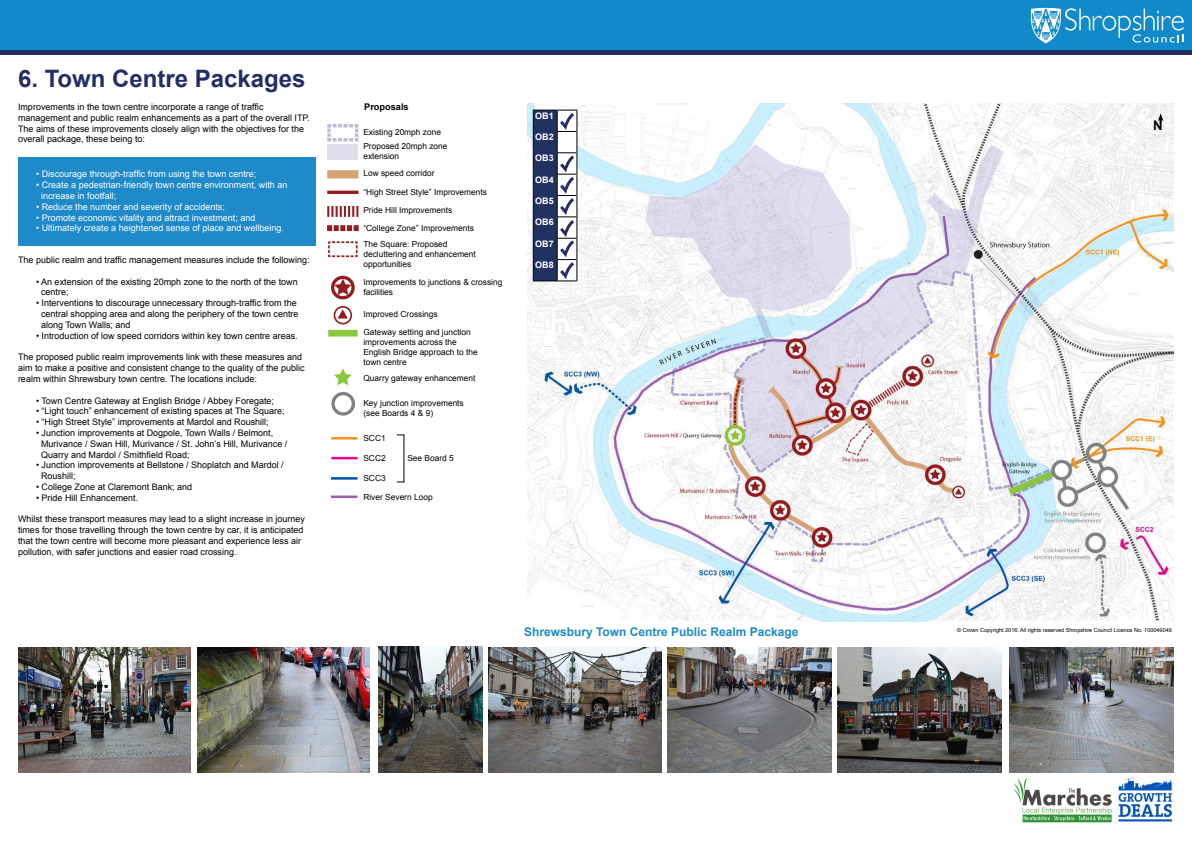
<style>
.page{position:relative;width:1192px;height:842px;background:#fff}
.page>*{position:absolute;margin:0;border:0;box-sizing:border-box;transform-origin:0 0}
.t1{font:700 24px "Arial";color:#242e64}
.t2{font:700 13.3px "Arial";color:#000}
.t3{font:700 12px "Arial";color:#1e8ac9}
.t4{font:700 9.2px "Arial";color:#000}
.t5{font:9px/10.8px "Arial";color:#000}
.t6{font:9px/10.8px "Arial";color:#fff}
.t7{font:700 9px "Arial";color:#fff}
.t8{font:8.35px/10.1px "Arial";color:#000}
.t9{font:5.5px "Arial";color:#000}
</style>
<div class="page">
<img style="left:1010px;top:647px;width:164px;height:125px">
<img style="left:838px;top:647px;width:164px;height:125px">
<img style="left:667px;top:647px;width:164px;height:125px">
<img style="left:489px;top:647px;width:172px;height:125px">
<img style="left:197px;top:647px;width:173px;height:125px">
<img style="left:18px;top:647px;width:172px;height:125px">
<img style="left:378px;top:647px;width:104px;height:125px">
<img style="left:527px;top:103px;width:647px;height:519px">
<hr style="left:327px;top:191px;width:31px;height:3px;background:#971b1e">
<hr style="left:331px;top:496px;width:26px;height:2px;background:#9960b1">
<svg style="left:327px;top:225px;width:32px;height:6px"></svg>
<svg style="left:327px;top:206px;width:31px;height:11px"></svg>
<div style="left:328px;top:145px;width:30px;height:15px;background:#dedeed"></div>
<div style="left:331px;top:276px;width:24px;height:23px;border:3px solid #971b1e;border-radius:50%"></div>
<svg style="left:333px;top:394px;width:20px;height:20px"></svg>
<div style="left:331px;top:392px;width:24px;height:24px;border:3px solid #818284;border-radius:50%"></div>
<svg style="left:334px;top:279px;width:17px;height:16px"></svg>
<svg style="left:328px;top:241px;width:30px;height:17px"></svg>
<svg style="left:334px;top:368px;width:18px;height:17px"></svg>
<div style="left:328px;top:330px;width:29px;height:7px;background:#8cc740"></div>
<hr style="left:331px;top:437px;width:26px;height:2px;background:#f8931d">
<hr style="left:331px;top:457px;width:26px;height:2px;background:#ed008c">
<hr style="left:331px;top:477px;width:26px;height:3px;background:#0054a5">
<svg style="left:327px;top:124px;width:32px;height:18px"></svg>
<svg style="left:334px;top:307px;width:17px;height:17px"></svg>
<div style="left:334px;top:306px;width:18px;height:18px;border:2px solid #961c1f;border-radius:50%"></div>
<svg style="left:337px;top:309px;width:11px;height:9px"></svg>
<div style="left:327px;top:170px;width:31px;height:9px;background:#d6a378"></div>
<svg style="left:1158px;top:108px;width:10px;height:14px"></svg>
<img style="left:1115px;top:777px;width:58px;height:45px">
<img style="left:1013px;top:778px;width:98px;height:44px">
<div style="left:18px;top:157px;width:297px;height:89px;background:#1e8ac9"></div>
<div style="left:0;top:0;width:1192px;height:51px;background:#108ac9"></div>
<hr style="left:0;top:51px;width:1192px;height:4px;background:#252e64">
<svg style="left:1031px;top:8px;width:153px;height:35px"></svg>
<svg style="left:533px;top:110px;width:44px;height:174px"></svg>
<h1 class="t1" style="left:18px;top:62px;width:289px">6. Town Centre Packages</h1>
<p class="t5" style="left:18px;top:102px;width:294px">Improvements in the town centre incorporate a range of traffic management and public realm enhancements as a part of the overall ITP.<br>The aims of these improvements closely align with the objectives for the overall package, these being to:</p>
<p class="t6" style="left:36px;top:169px;width:222px">• Discourage through-traffic from using the town centre;</p>
<p class="t6" style="left:41px;top:180px;width:248px;text-indent:-5px">• Create a pedestrian-friendly town centre environment, with an increase in footfall;</p>
<p class="t6" style="left:36px;top:201px;width:190px">• Reduce the number and severity of accidents;</p>
<p class="t6" style="left:36px;top:212px;width:221px">• Promote economic vitality and attract investment; and</p>
<p class="t6" style="left:36px;top:223px;width:249px">• Ultimately create a heightened sense of place and wellbeing.</p>
<p class="t5" style="left:18px;top:255px;width:293px">The public realm and traffic management measures include the following:</p>
<p class="t5" style="left:41px;top:276px;width:258px;text-indent:-5px">• An extension of the existing 20mph zone to the north of the town centre;</p>
<p class="t5" style="left:41px;top:298px;width:259px;text-indent:-5px">• Interventions to discourage unnecessary through-traffic from the central shopping area and along the periphery of the town centre along Town Walls; and</p>
<p class="t5" style="left:36px;top:330px;width:263px">• Introduction of low speed corridors within key town centre areas.</p>
<p class="t5" style="left:18px;top:352px;width:288px">The proposed public realm improvements link with these measures and aim to make a positive and consistent change to the quality of the public realm within Shrewsbury town centre. The locations include:</p>
<p class="t5" style="left:36px;top:395px;width:240px">• Town Centre Gateway at English Bridge / Abbey Foregate;</p>
<p class="t5" style="left:36px;top:406px;width:250px">• “Light touch” enhancement of existing spaces at The Square;</p>
<p class="t5" style="left:36px;top:417px;width:234px">• “High Street Style” improvements at Mardol and Roushill;</p>
<p class="t5" style="left:41px;top:427px;width:248px;text-indent:-5px">• Junction improvements at Dogpole, Town Walls / Belmont,<br>Murivance / Swan Hill, Murivance / St. John’s Hill, Murivance /<br>Quarry and Mardol / Smithfield Road;</p>
<p class="t5" style="left:41px;top:460px;width:244px;text-indent:-5px">• Junction improvements at Bellstone / Shoplatch and Mardol /<br>Roushill;</p>
<p class="t5" style="left:36px;top:481px;width:158px">• College Zone at Claremont Bank; and</p>
<p class="t5" style="left:36px;top:492px;width:104px">• Pride Hill Enhancement.</p>
<p class="t5" style="left:18px;top:514px;width:289px">Whilst these transport measures may lead to a slight increase in journey times for those travelling through the town centre by car, it is anticipated that the town centre will become more pleasant and experience less air pollution, with safer junctions and easier road crossing.</p>
<p class="t4" style="left:364px;top:101px;width:46px">Proposals</p>
<p class="t8" style="left:363px;top:125px;width:86px;line-height:14.2px">Existing 20mph zone<br>Proposed 20mph zone</p>
<p class="t8" style="left:363px;top:151px;width:37px">extension</p>
<p class="t8" style="left:363px;top:187px;width:125px">“High Street Style” Improvements</p>
<p class="t8" style="left:363px;top:168px;width:73px">Low speed corridor</p>
<p class="t8" style="left:363px;top:205px;width:90px">Pride Hill Improvements</p>
<p class="t8" style="left:363px;top:223px;width:112px">“College Zone” Improvements</p>
<p class="t8" style="left:363px;top:239px;width:114px">The Square: Proposed decluttering and enhancement opportunities</p>
<p class="t8" style="left:363px;top:278px;width:141px">Improvements to junctions &amp; crossing facilities</p>
<p class="t8" style="left:363px;top:309px;width:76px">Improved Crossings</p>
<p class="t8" style="left:363px;top:327px;width:116px">Gateway setting and junction improvements across the<br>English Bridge approach to the town centre</p>
<p class="t8" style="left:363px;top:373px;width:114px">Quarry gateway enhancement</p>
<p class="t8" style="left:363px;top:398px;width:102px">Key junction improvements (see Boards 4 &amp; 9)</p>
<p class="t8" style="left:363px;top:433px;width:24px">SCC1</p>
<p class="t8" style="left:363px;top:453px;width:24px">SCC2</p>
<p class="t8" style="left:363px;top:473px;width:24px">SCC3</p>
<p class="t8" style="left:407px;top:453px;width:48px">See Board 5</p>
<p class="t8" style="left:363px;top:492px;width:71px">River Severn Loop</p>
<p class="t7" style="left:535px;top:109px;width:20px">OB1</p>
<p class="t7" style="left:535px;top:131px;width:20px">OB2</p>
<p class="t7" style="left:535px;top:152px;width:20px">OB3</p>
<p class="t7" style="left:535px;top:174px;width:20px">OB4</p>
<p class="t7" style="left:535px;top:195px;width:20px">OB5</p>
<p class="t7" style="left:535px;top:216px;width:20px">OB6</p>
<p class="t7" style="left:535px;top:238px;width:20px">OB7</p>
<p class="t7" style="left:535px;top:259px;width:20px">OB8</p>
<h3 class="t3" style="left:524px;top:624px;width:276px">Shrewsbury Town Centre Public Realm Package</h3>
<h2 class="t2" style="left:1157px;top:112px;width:11px">N</h2>
<h2 class="t2" style="left:1153px;top:117px;width:11px">N</h2>
<p class="t9" style="left:957px;top:626px;width:216px">© Crown Copyright 2016. All rights reserved Shropshire Council Licence No. 100049049</p>
</div>
